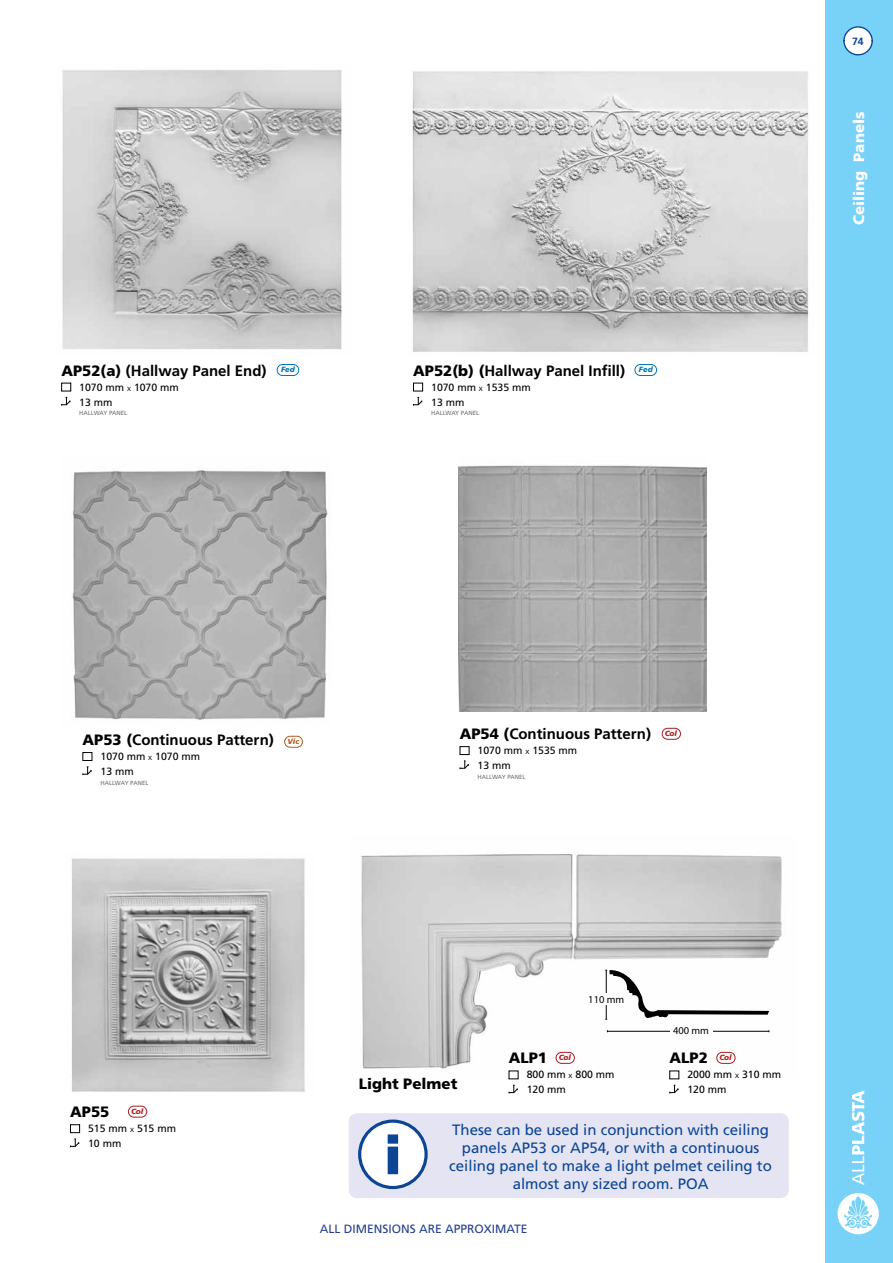
<style>
.page{position:relative;width:893px;height:1263px;background:#fff}
.page>*{position:absolute;margin:0;border:0;box-sizing:border-box;transform-origin:0 0}
.t1{font:15px/18px "Frutiger LT Std";color:#0c4595;text-align:center}
.t2{font:700 15px "Frutiger LT Std";color:#000}
.t3{font:900 15px "Frutiger LT Std";color:#000}
.t4{font:900 15px "Frutiger LT Std";color:#fff}
.t5{font:12px "Frutiger LT Std";color:#25408f}
.t6{font:10.5px/15px "Frutiger LT Std";color:#000}
.t7{font:10.5px "Myriad Pro";color:#000}
.t8{font:700 10.5px "Frutiger LT Std";color:#0c4595}
.t9{font:italic 900 7.5px "Frutiger LT Std";letter-spacing:-.025em;color:#ae1b1f}
.t10{font:italic 900 7.5px "Frutiger LT Std";color:#0077ae}
.t11{font:italic 900 7.5px "Frutiger LT Std";color:#b2591f}
.t12{font:6px "Frutiger LT Std";color:#6d6e71}
.s1{font-weight:900}
.s2{font-size:6px}
</style>
<div class="page">
<img style="left:361px;top:854px;width:421px;height:224px">
<svg style="left:509px;top:1085px;width:9px;height:8px"></svg>
<svg style="left:669px;top:1085px;width:10px;height:8px"></svg>
<div style="left:825px;top:0;width:68px;height:1263px;background:#78d2f7"></div>
<svg style="left:852px;top:1090px;width:12px;height:95px"></svg>
<svg style="left:838px;top:1193px;width:41px;height:41px"></svg>
<img style="left:71px;top:470px;width:258px;height:250px">
<img style="left:458px;top:465px;width:248px;height:246px">
<img style="left:62px;top:70px;width:280px;height:280px">
<svg style="left:61px;top:397px;width:10px;height:9px"></svg>
<svg style="left:413px;top:397px;width:9px;height:9px"></svg>
<div style="left:61px;top:383px;width:10px;height:8px;border:1px solid #000"></div>
<svg style="left:82px;top:767px;width:10px;height:8px"></svg>
<div style="left:83px;top:752px;width:9px;height:9px;border:1px solid #000"></div>
<div style="left:413px;top:383px;width:10px;height:8px;border:1px solid #000"></div>
<svg style="left:460px;top:761px;width:9px;height:8px"></svg>
<div style="left:460px;top:746px;width:9px;height:9px;border:1px solid #000"></div>
<img style="left:412px;top:71px;width:397px;height:281px">
<svg style="left:277px;top:364px;width:22px;height:12px"></svg>
<svg style="left:635px;top:364px;width:22px;height:12px"></svg>
<svg style="left:662px;top:728px;width:19px;height:12px"></svg>
<img style="left:71px;top:858px;width:234px;height:234px">
<svg style="left:70px;top:1139px;width:9px;height:8px"></svg>
<div style="left:70px;top:1124px;width:10px;height:9px;border:1px solid #000"></div>
<svg style="left:128px;top:1106px;width:19px;height:11px"></svg>
<svg style="left:284px;top:736px;width:19px;height:12px"></svg>
<svg style="left:843px;top:26px;width:30px;height:30px"></svg>
<svg style="left:556px;top:1052px;width:19px;height:12px"></svg>
<svg style="left:716px;top:1052px;width:19px;height:12px"></svg>
<hr style="left:607px;top:1031px;width:162px;height:1px;background:#000">
<div style="left:670px;top:1026px;width:42px;height:9px;background:#fff"></div>
<svg style="left:605px;top:968px;width:164px;height:52px"></svg>
<div style="left:587px;top:993px;width:38px;height:12px;background:#fff"></div>
<div style="left:349px;top:1113px;width:440px;height:85px;background:#e4e4f2;border-radius:9px"></div>
<div style="left:360px;top:1121px;width:66px;height:66px;background:#fff;border-radius:50%"></div>
<div style="left:358px;top:1119px;width:70px;height:70px;border:3px solid #0c4595;border-radius:50%"></div>
<svg style="left:388px;top:1134px;width:10px;height:40px"></svg>
<p class="t2" style="left:61px;top:362px;width:207px"><span class="s1">AP52(a)</span> (Hallway Panel End)</p>
<p class="t6" style="left:79px;top:379px;width:101px">1070 mm <span class="s2">X</span> 1070 mm<br>13 mm</p>
<p class="t12" style="left:79px;top:410px;width:49px">HALLWAY PANEL</p>
<p class="t2" style="left:413px;top:362px;width:213px"><span class="s1">AP52(b) (</span>Hallway Panel Infill)</p>
<p class="t6" style="left:431px;top:379px;width:101px">1070 mm <span class="s2">X</span> 1535 mm<br>13 mm</p>
<p class="t12" style="left:431px;top:410px;width:49px">HALLWAY PANEL</p>
<p class="t10" style="left:281px;top:365px;width:15px">Fed</p>
<p class="t10" style="left:639px;top:365px;width:15px">Fed</p>
<p class="t8" style="left:852px;top:35px;width:13px">74</p>
<p class="t4" style="left:850px;top:225px;width:115px;rotate:-90deg">Ceiling Panels</p>
<p class="t2" style="left:83px;top:731px;width:193px"><span class="s1">AP53 (</span>Continuous Pattern)</p>
<p class="t6" style="left:101px;top:749px;width:101px">1070 mm <span class="s2">X</span> 1070 mm<br>13 mm</p>
<p class="t12" style="left:101px;top:779px;width:49px">HALLWAY PANEL</p>
<p class="t11" style="left:287px;top:737px;width:13px">Vic</p>
<p class="t2" style="left:460px;top:725px;width:193px"><span class="s1">AP54 (</span>Continuous Pattern)</p>
<p class="t6" style="left:478px;top:743px;width:101px">1070 mm <span class="s2">X</span> 1535 mm<br>13 mm</p>
<p class="t12" style="left:478px;top:773px;width:49px">HALLWAY PANEL</p>
<p class="t9" style="left:665px;top:729px;width:14px">Col</p>
<p class="t3" style="left:70px;top:1103px;width:41px">AP55</p>
<p class="t6" style="left:88px;top:1121px;width:89px">515 mm <span class="s2">X</span> 515 mm<br>10 mm</p>
<p class="t9" style="left:131px;top:1107px;width:14px">Col</p>
<p class="t3" style="left:359px;top:1075px;width:100px">Light Pelmet</p>
<p class="t7" style="left:588px;top:993px;width:37px">110 mm</p>
<p class="t7" style="left:673px;top:1024px;width:37px">400 mm</p>
<p class="t3" style="left:669px;top:1049px;width:40px">ALP2</p>
<p class="t6" style="left:687px;top:1067px;width:95px">2000 mm <span class="s2">X</span> 310 mm<br>120 mm</p>
<p class="t3" style="left:509px;top:1049px;width:40px">ALP1</p>
<p class="t6" style="left:527px;top:1067px;width:89px">800 mm <span class="s2">X</span> 800 mm<br>120 mm</p>
<p class="t9" style="left:559px;top:1053px;width:14px">Col</p>
<p class="t9" style="left:719px;top:1053px;width:14px">Col</p>
<p class="t1" style="left:449px;top:1121px;width:324px">These can be used in conjunction with ceiling panels AP53 or AP54, or with a continuous ceiling panel to make a light pelmet ceiling to almost any sized room. POA</p>
<p class="t5" style="left:320px;top:1221px;width:209px">ALL DIMENSIONS ARE APPROXIMATE</p>
</div>
